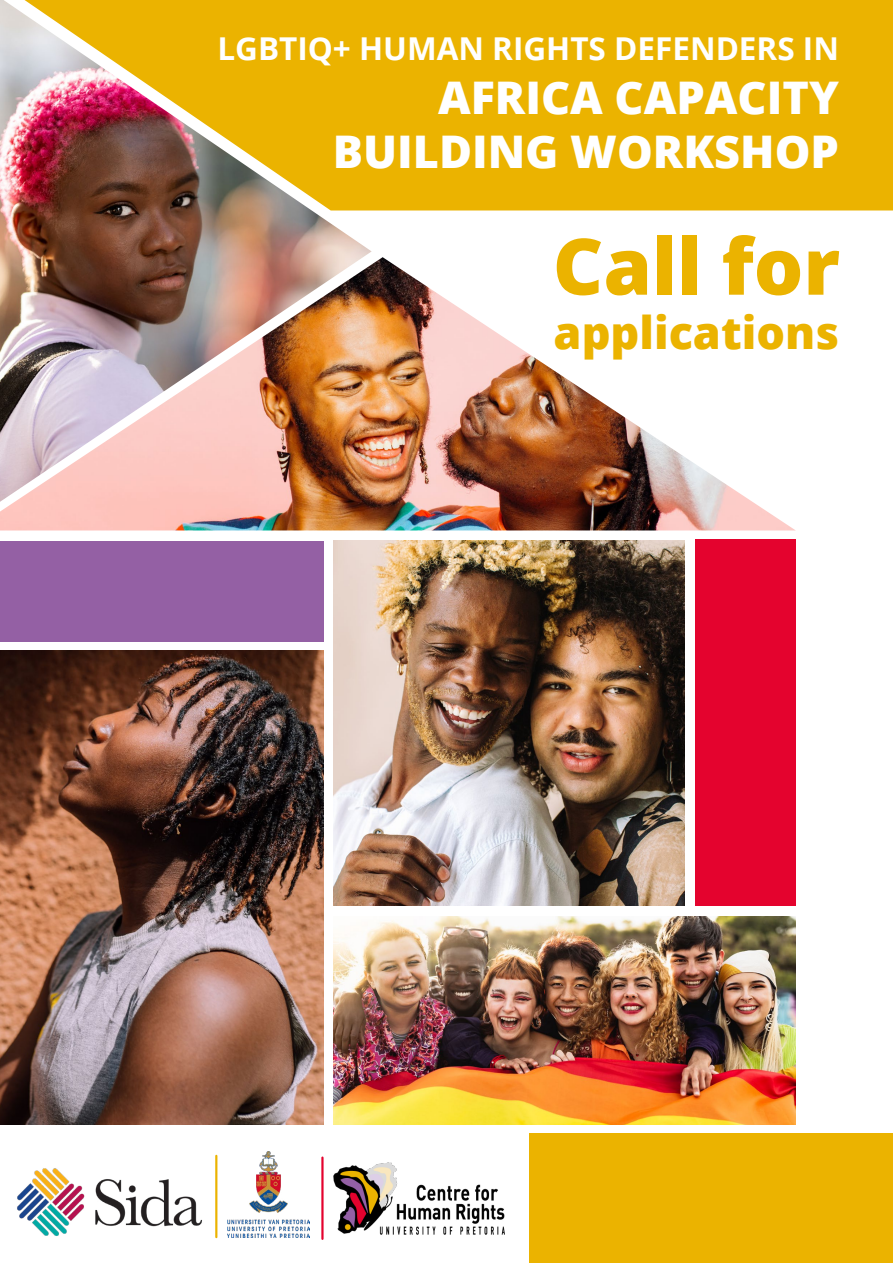
<style>
.page{position:relative;width:893px;height:1263px;background:#fff}
.page>*{position:absolute;margin:0;border:0;box-sizing:border-box;transform-origin:0 0}
.t1{font:800 78px "Open Sans";color:#ebb300}
.t2{font:800 45px/54px "Open Sans";color:#fff;text-align:right}
.t3{font:800 45px "Open Sans";color:#ebb300}
.t4{font:700 31.5px "Open Sans";color:#fff}
</style>
<div class="page">
<div style="left:529px;top:1134px;width:364px;height:129px;background:#ebb300"></div>
<img style="left:0;top:0;width:372px;height:257px">
<img style="left:0;top:257px;width:795px;height:273px">
<img style="left:0;top:651px;width:323px;height:474px">
<img style="left:334px;top:540px;width:351px;height:366px">
<img style="left:334px;top:916px;width:462px;height:209px">
<div style="left:0;top:541px;width:323px;height:100px;background:#9460a4"></div>
<div style="left:695px;top:539px;width:101px;height:367px;background:#e4032e"></div>
<svg style="left:25px;top:0;width:868px;height:210px;background:#dda613"></svg>
<img style="left:227px;top:1152px;width:82px;height:85px">
<img style="left:334px;top:1162px;width:170px;height:72px">
<hr style="left:321px;top:1157px;width:3px;height:82px;background:#e4032e">
<hr style="left:215px;top:1156px;width:2px;height:81px;background:#ebb300">
<img style="left:17px;top:1168px;width:185px;height:68px">
<p class="t4" style="left:217px;top:27px;width:623px">LGBTIQ+ HUMAN RIGHTS DEFENDERS IN</p>
<p class="t2" style="left:333px;top:69px;width:508px">AFRICA CAPACITY<br>BUILDING WORKSHOP</p>
<h1 class="t1" style="left:553px;top:207px;width:289px">Call for</h1>
<p class="t3" style="left:554px;top:298px;width:287px">applications</p>
</div>
